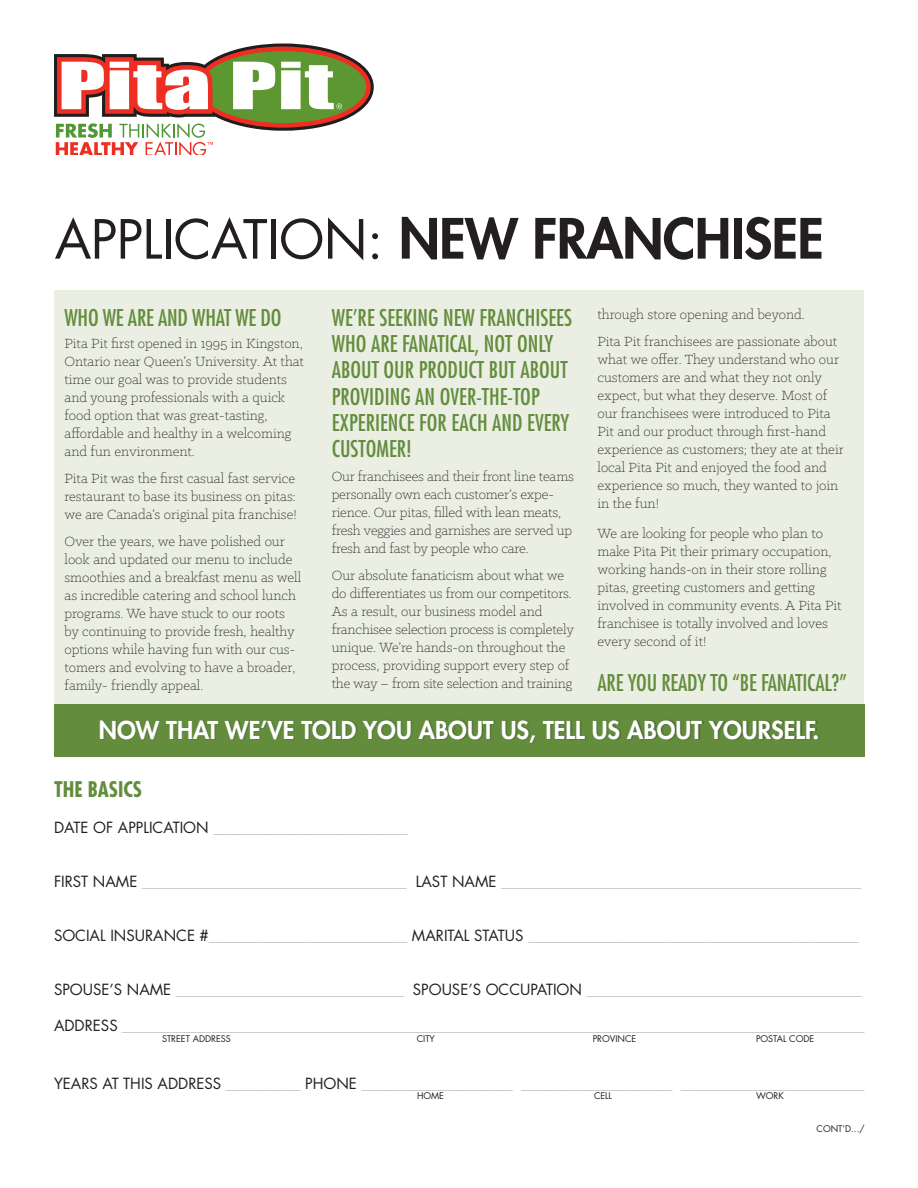
<style>
.page{position:relative;width:918px;height:1188px;background:#fff}
.page>*{position:absolute;margin:0;border:0;box-sizing:border-box;transform-origin:0 0}
.t1{font:800 54px "Futura Std";letter-spacing:-.01em;color:#231f20}
.t2{font:800 24px "Futura Std";color:#fff}
.t3{font:condensed 22.5px/26.2px "Futura Std";color:#638d3d}
.t4{font:700 condensed 21px "Futura Std";color:#638d3d}
.t5{font:300 15px/18px "Klinic Slab";color:#231f20}
.t6{font:15px "Futura Std";color:#bcbdc0}
.t7{font:9px "Futura Std";color:#231f20}
.s1{font-weight:400;font-size:52.5px}
.s2{color:#231f20}
</style>
<div class="page">
<div style="left:55px;top:290px;width:809px;height:414px;background:#ebefe3"></div>
<svg style="left:54px;top:44px;width:320px;height:111px"></svg>
<div style="left:54px;top:704px;width:811px;height:53px;background:#638d3d"></div>
<div style="left:100px;top:719px;width:720px;height:25px;background:#231f20;opacity:.35"></div>
<h1 class="t1" style="left:55px;top:205px;width:771px"><span class="s1">APPLICATION:</span> NEW FRANCHISEE</h1>
<p class="t5" style="left:597px;top:300px;width:241px;line-height:27px">through store opening and beyond.<br>Pita Pit franchisees are passionate about</p>
<p class="t5" style="left:597px;top:350px;width:248px">what we offer. They understand who our customers are and what they not only expect, but what they deserve. Most of our franchisees were introduced to Pita Pit and our product through first-hand experience as customers; they ate at their local Pita Pit and enjoyed the food and experience so much, they wanted to join in the fun!</p>
<p class="t5" style="left:597px;top:524px;width:246px">We are looking for people who plan to make Pita Pit their primary occupation, working hands-on in their store rolling pitas, greeting customers and getting involved in community events. A Pita Pit franchisee is totally involved and loves every second of it!</p>
<h3 class="t3" style="left:597px;top:669px;width:251px">ARE YOU READY TO “BE FANATICAL?”</h3>
<h3 class="t3" style="left:64px;top:304px;width:219px">WHO WE ARE AND WHAT WE DO</h3>
<p class="t5" style="left:64px;top:334px;width:241px">Pita Pit first opened in 1995 in Kingston, Ontario near Queen’s University. At that time our goal was to provide students and young professionals with a quick food option that was great-tasting, affordable and healthy in a welcoming and fun environment.</p>
<p class="t5" style="left:64px;top:469px;width:234px;text-align:justify">Pita Pit was the first casual fast service restaurant to base its business on pitas: we are Canada’s original pita franchise!</p>
<p class="t5" style="left:64px;top:532px;width:238px">Over the years, we have polished our look and updated our menu to include smoothies and a breakfast menu as well as incredible catering and school lunch programs. We have stuck to our roots by continuing to provide fresh, healthy options while having fun with our cus&shy;tomers and evolving to have a broader, family- friendly appeal.</p>
<h3 class="t3" style="left:332px;top:304px;width:242px">WE’RE SEEKING NEW FRANCHISEES<br>WHO ARE FANATICAL, NOT ONLY<br>ABOUT OUR PRODUCT BUT ABOUT<br>PROVIDING AN OVER-THE-TOP<br>EXPERIENCE FOR EACH AND EVERY<br>CUSTOMER!</h3>
<p class="t5" style="left:332px;top:467px;width:244px">Our franchisees and their front line teams personally own each customer’s expe&shy;rience. Our pitas, filled with lean meats, fresh veggies and garnishes are served up fresh and fast by people who care.</p>
<p class="t5" style="left:332px;top:566px;width:244px">Our absolute fanaticism about what we do differentiates us from our competitors.<br>As a result, our business model and franchisee selection process is completely unique. We’re hands-on throughout the process, providing support every step of the way – from site selection and training</p>
<h2 class="t2" style="left:99px;top:714px;width:722px">NOW THAT WE’VE TOLD YOU ABOUT US, TELL US ABOUT YOURSELF.</h2>
<h3 class="t4" style="left:54px;top:776px;width:90px">THE BASICS</h3>
<p class="t6" style="left:54px;top:818px;width:356px"><span class="s2">DATE OF APPLICATION</span> ___________________________</p>
<p class="t6" style="left:54px;top:872px;width:809px"><span class="s2">FIRST NAME</span> ____________________________________ <span class="s2">LAST NAME</span> _________________________________________________</p>
<p class="t6" style="left:54px;top:926px;width:806px"><span class="s2">SOCIAL INSURANCE #</span>___________________________ <span class="s2">MARITAL STATUS</span> _____________________________________________</p>
<p class="t6" style="left:54px;top:980px;width:809px"><span class="s2">SPOUSE’S NAME</span> _______________________________ <span class="s2">SPOUSE’S OCCUPATION</span> _______________________________________</p>
<p class="t6" style="left:54px;top:1016px;width:812px"><span class="s2">ADDRESS</span> ___________________________________________________________________________________________________</p>
<p class="t7" style="left:162px;top:1033px;width:70px">STREET ADDRESS</p>
<p class="t7" style="left:417px;top:1033px;width:20px">CITY</p>
<p class="t7" style="left:593px;top:1033px;width:45px">PROVINCE</p>
<p class="t7" style="left:756px;top:1033px;width:60px">POSTAL CODE</p>
<p class="t6" style="left:54px;top:1074px;width:812px"><span class="s2">YEARS AT THIS ADDRESS</span> __________ <span class="s2">PHONE</span> _____________________ _____________________ _________________________</p>
<p class="t7" style="left:417px;top:1090px;width:29px">HOME</p>
<p class="t7" style="left:594px;top:1090px;width:20px">CELL</p>
<p class="t7" style="left:756px;top:1090px;width:29px">WORK</p>
<p class="t7" style="left:817px;top:1123px;width:50px">CONT’D.../</p>
</div>
